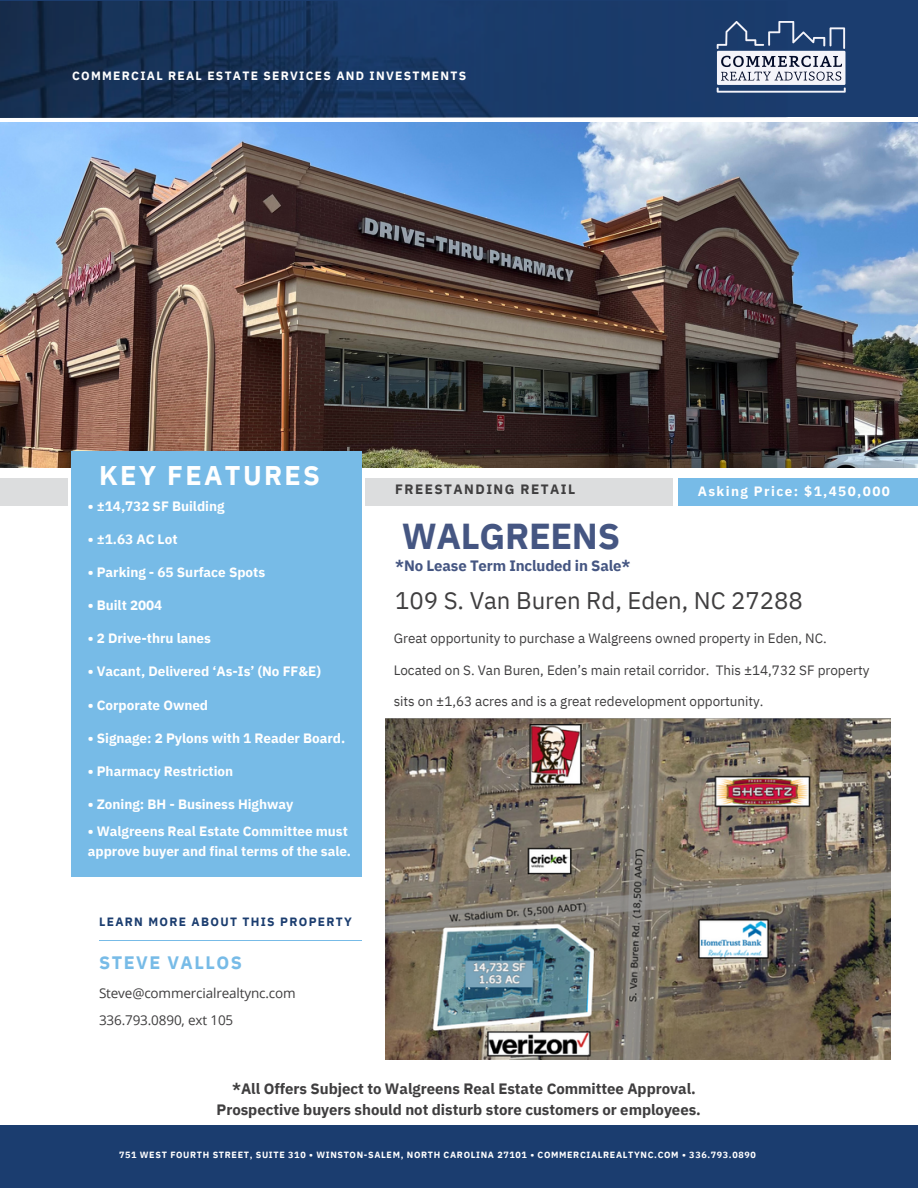
<style>
.page{position:relative;width:918px;height:1188px;background:#fff}
.page>*{position:absolute;margin:0;border:0;box-sizing:border-box;transform-origin:0 0}
.t1{font:700 36px "IBM Plex Sans";letter-spacing:-.01em;color:#455682}
.t2{font:700 27px "IBM Plex Sans";letter-spacing:.085em;color:#fff}
.t3{font:24px "IBM Plex Sans";letter-spacing:-.005em;color:#3f3e3f}
.t4{font:700 18px "IBM Plex Sans";letter-spacing:.08em;color:#77bbe7}
.t5{font:700 15px "IBM Plex Sans";letter-spacing:-.005em;color:#3f3e3f}
.t6{font:700 15px "IBM Plex Sans";letter-spacing:-.01em;color:#455682}
.t7{font:700 13.5px/20.1px "IBM Plex Sans";color:#fff}
.t8{font:13.5px "IBM Plex Sans";letter-spacing:-.005em;color:#3f3e3f}
.t9{font:13.5px/27px "Open Sans";letter-spacing:-.01em;color:#3f3e3f}
.t10{font:700 13.5px "IBM Plex Sans";letter-spacing:.105em;color:#fff}
.t11{font:700 13.5px "IBM Plex Sans";letter-spacing:.105em;color:#3f3e3f}
.t12{font:700 12px "IBM Plex Sans";letter-spacing:.11em;color:#fff}
.t13{font:700 12px "IBM Plex Sans";letter-spacing:.11em;color:#1b3d6f}
.t14{font:700 9px "IBM Plex Sans";letter-spacing:.07em;color:#fff}
</style>
<div class="page">
<img style="left:385px;top:718px;width:506px;height:341px">
<div style="left:0;top:0;width:918px;height:117px;background:#1b3d6f"></div>
<img style="left:0;top:1px;width:788px;height:116px">
<img style="left:0;top:122px;width:918px;height:346px">
<hr style="left:99px;top:940px;width:262px;height:1px;background:#77bbe7">
<div style="left:0;top:1125px;width:918px;height:63px;background:#1b3d6f"></div>
<div style="left:366px;top:479px;width:307px;height:27px;background:#dcddde"></div>
<div style="left:0;top:479px;width:67px;height:27px;background:#dcddde"></div>
<div style="left:679px;top:479px;width:239px;height:27px;background:#77bbe7"></div>
<div style="left:72px;top:452px;width:289px;height:425px;background:#77bbe7"></div>
<div style="left:717px;top:51px;width:128px;height:34px;background:#f4f4fa"></div>
<svg style="left:721px;top:56px;width:121px;height:25px"></svg>
<svg style="left:717px;top:87px;width:129px;height:6px"></svg>
<svg style="left:717px;top:21px;width:128px;height:28px"></svg>
<p class="t12" style="left:72px;top:67px;width:396px">COMMERCIAL REAL ESTATE SERVICES AND INVESTMENTS</p>
<p class="t2" style="left:99px;top:458px;width:223px">KEY FEATURES</p>
<p class="t7" style="left:88px;top:496px;width:138px">• ±14,732 SF Building</p>
<p class="t7" style="left:88px;top:529px;width:91px">• ±1.63 AC Lot</p>
<p class="t7" style="left:88px;top:562px;width:179px">• Parking - 65 Surface Spots</p>
<p class="t7" style="left:88px;top:595px;width:76px">• Built 2004</p>
<p class="t7" style="left:88px;top:628px;width:125px">• 2 Drive-thru lanes</p>
<p class="t7" style="left:88px;top:661px;width:235px">• Vacant, Delivered ‘As-Is’ (No FF&amp;E)</p>
<p class="t7" style="left:88px;top:694px;width:122px">• Corporate Owned</p>
<p class="t7" style="left:88px;top:728px;width:259px">• Signage: 2 Pylons with 1 Reader Board.</p>
<p class="t7" style="left:88px;top:761px;width:147px">• Pharmacy Restriction</p>
<p class="t7" style="left:88px;top:794px;width:207px">• Zoning: BH - Business Highway</p>
<p class="t7" style="left:88px;top:821px;width:265px">• Walgreens Real Estate Committee must approve buyer and final terms of the sale.</p>
<p class="t13" style="left:99px;top:913px;width:254px">LEARN MORE ABOUT THIS PROPERTY</p>
<p class="t4" style="left:99px;top:951px;width:144px">STEVE VALLOS</p>
<p class="t9" style="left:99px;top:979px;width:198px">Steve@commercialrealtync.com<br>336.793.0890, ext 105</p>
<p class="t11" style="left:395px;top:481px;width:182px">FREESTANDING RETAIL</p>
<p class="t10" style="left:698px;top:482px;width:194px">Asking Price: $1,450,000</p>
<p class="t1" style="left:402px;top:512px;width:220px">WALGREENS</p>
<p class="t6" style="left:395px;top:556px;width:237px">*No Lease Term Included in Sale*</p>
<p class="t3" style="left:395px;top:584px;width:409px">109 S. Van Buren Rd, Eden, NC 27288</p>
<p class="t8" style="left:394px;top:629px;width:435px">Great opportunity to purchase a Walgreens owned property in Eden, NC.</p>
<p class="t8" style="left:394px;top:661px;width:477px">Located on S. Van Buren, Eden’s main retail corridor. This ±14,732 SF property</p>
<p class="t8" style="left:394px;top:692px;width:371px">sits on ±1,63 acres and is a great redevelopment opportunity.</p>
<p class="t5" style="left:232px;top:1079px;width:465px">*All Offers Subject to Walgreens Real Estate Committee Approval.</p>
<p class="t5" style="left:217px;top:1099px;width:486px">Prospective buyers should not disturb store customers or employees.</p>
<p class="t14" style="left:119px;top:1149px;width:638px">751 WEST FOURTH STREET, SUITE 310 • WINSTON-SALEM, NORTH CAROLINA 27101 • COMMERCIALREALTYNC.COM • 336.793.0890</p>
</div>
